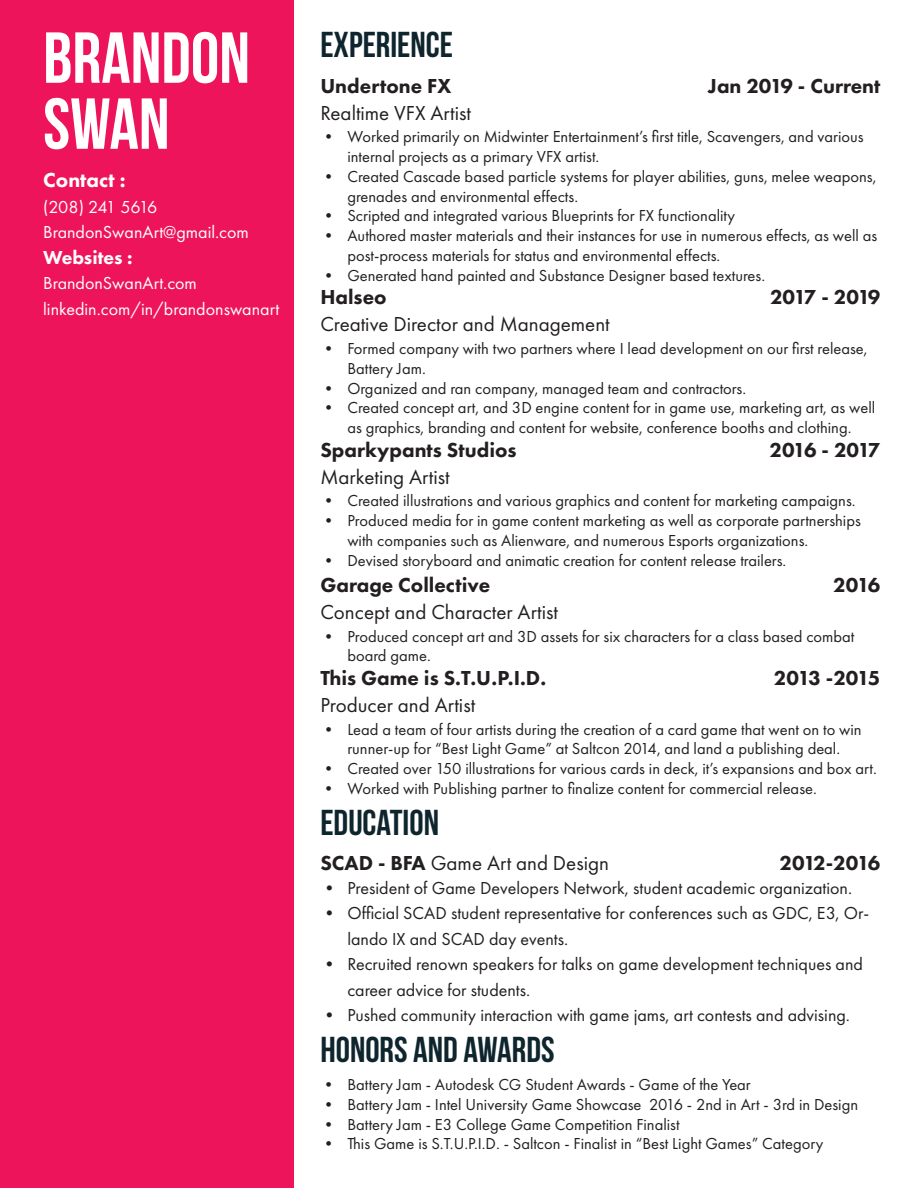
<style>
.page{position:relative;width:918px;height:1188px;background:#fff}
.page>*{position:absolute;margin:0;border:0;box-sizing:border-box;transform-origin:0 0}
.t1{font:72px "Bebas Neue";color:#fff}
.t2{font:36px "Bebas Neue";color:#0f252e}
.t3{font:21px "Futura PT";color:#231f20}
.t4{font:800 21px "Futura PT";color:#231f20}
.t5{font:800 21px "Futura PT";letter-spacing:-.06em;color:#231f20}
.t6{font:800 21px "Futura PT";color:#fff}
.t7{font:800 19.5px "Futura PT";color:#fff}
.t8{font:18px/25.5px "Futura PT";color:#231f20}
.t9{font:18px "Futura PT";color:#fff}
.t10{font:18px "Futura PT";letter-spacing:-.05em;color:#fff}
.t11{font:16.5px/19.8px "Futura PT";color:#231f20}
.s1{font-weight:800}
</style>
<div class="page">
<div style="left:0;top:0;width:293px;height:1187px;background:#ee145b"></div>
<p class="t1" style="left:43px;top:18px;width:208px">BRANDON</p>
<p class="t1" style="left:43px;top:84px;width:128px">SWAN</p>
<p class="t6" style="left:43px;top:167px;width:84px">Contact :</p>
<p class="t10" style="left:43px;top:196px;width:116px">(208) 241 5616</p>
<p class="t9" style="left:43px;top:222px;width:207px">BrandonSwanArt@gmail.com</p>
<p class="t7" style="left:43px;top:245px;width:91px">Websites :</p>
<p class="t9" style="left:43px;top:273px;width:155px">BrandonSwanArt.com</p>
<p class="t9" style="left:43px;top:298px;width:238px">linkedin.com/in/brandonswanart</p>
<p class="t2" style="left:320px;top:25px;width:134px">EXPERIENCE</p>
<p class="t4" style="left:320px;top:72px;width:133px">Undertone FX</p>
<p class="t4" style="left:708px;top:72px;width:174px">Jan 2019 - Current</p>
<p class="t11" style="left:347px;top:127px;width:518px;text-indent:-27px">• Worked primarily on Midwinter Entertainment’s first title, Scavengers, and various internal projects as a primary VFX artist.</p>
<p class="t11" style="left:347px;top:166px;width:531px;text-indent:-27px">• Created Cascade based particle systems for player abilities, guns, melee weapons, grenades and environmental effects.</p>
<p class="t11" style="left:320px;top:206px;width:416px">• Scripted and integrated various Blueprints for FX functionality</p>
<p class="t11" style="left:347px;top:226px;width:531px;text-indent:-27px">• Authored master materials and their instances for use in numerous effects, as well as post-process materials for status and environmental effects.</p>
<p class="t11" style="left:320px;top:265px;width:446px">• Generated hand painted and Substance Designer based textures.</p>
<p class="t3" style="left:320px;top:100px;width:152px">Realtime VFX Artist</p>
<p class="t4" style="left:320px;top:284px;width:68px">Halseo</p>
<p class="t5" style="left:770px;top:284px;width:112px">2017 - 2019</p>
<p class="t11" style="left:347px;top:339px;width:522px;text-indent:-27px">• Formed company with two partners where I lead development on our first release,<br>Battery Jam.</p>
<p class="t11" style="left:320px;top:378px;width:427px">• Organized and ran company, managed team and contractors.</p>
<p class="t11" style="left:320px;top:398px;width:556px;text-align:center">• Created concept art, and 3D engine content for in game use, marketing art, as well as graphics, branding and content for website, conference booths and clothing.</p>
<p class="t3" style="left:320px;top:312px;width:291px">Creative Director and Management</p>
<p class="t4" style="left:320px;top:437px;width:198px">Sparkypants Studios</p>
<p class="t5" style="left:769px;top:437px;width:113px">2016 - 2017</p>
<p class="t11" style="left:320px;top:491px;width:537px">• Created illustrations and various graphics and content for marketing campaigns.</p>
<p class="t11" style="left:347px;top:511px;width:515px;text-indent:-27px">• Produced media for in game content marketing as well as corporate partnerships with companies such as Alienware, and numerous Esports organizations.</p>
<p class="t11" style="left:320px;top:550px;width:467px">• Devised storyboard and animatic creation for content release trailers.</p>
<p class="t3" style="left:320px;top:464px;width:131px">Marketing Artist</p>
<p class="t4" style="left:320px;top:572px;width:171px">Garage Collective</p>
<p class="t4" style="left:833px;top:572px;width:49px">2016</p>
<p class="t11" style="left:347px;top:626px;width:509px;text-indent:-27px">• Produced concept art and 3D assets for six characters for a class based combat board game.</p>
<p class="t3" style="left:320px;top:600px;width:239px">Concept and Character Artist</p>
<p class="t4" style="left:320px;top:665px;width:227px">This Game is S.T.U.P.I.D.</p>
<p class="t5" style="left:774px;top:665px;width:108px">2013 -2015</p>
<p class="t11" style="left:320px;top:719px;width:543px;text-align:center">• Lead a team of four artists during the creation of a card game that went on to win runner-up for “Best Light Game” at Saltcon 2014, and land a publishing deal.</p>
<p class="t11" style="left:320px;top:759px;width:558px">• Created over 150 illustrations for various cards in deck, it’s expansions and box art.</p>
<p class="t11" style="left:320px;top:779px;width:498px">• Worked with Publishing partner to finalize content for commercial release.</p>
<p class="t3" style="left:320px;top:692px;width:156px">Producer and Artist</p>
<p class="t2" style="left:320px;top:802px;width:120px">EDUCATION</p>
<p class="t3" style="left:320px;top:850px;width:290px"><span class="s1">SCAD - BFA</span> Game Art and Design</p>
<p class="t5" style="left:780px;top:850px;width:102px">2012-2016</p>
<p class="t8" style="left:320px;top:875px;width:533px">• President of Game Developers Network, student academic organization.</p>
<p class="t8" style="left:347px;top:900px;width:523px;text-indent:-27px">• Official SCAD student representative for conferences such as GDC, E3, Or&shy;lando IX and SCAD day events.</p>
<p class="t8" style="left:347px;top:951px;width:517px;text-indent:-27px">• Recruited renown speakers for talks on game development techniques and career advice for students.</p>
<p class="t8" style="left:320px;top:1002px;width:531px">• Pushed community interaction with game jams, art contests and advising.</p>
<p class="t2" style="left:320px;top:1029px;width:236px">HONORS AND AWARDS</p>
<p class="t11" style="left:320px;top:1075px;width:432px">• Battery Jam - Autodesk CG Student Awards - Game of the Year</p>
<p class="t11" style="left:320px;top:1094px;width:539px">• Battery Jam - Intel University Game Showcase 2016 - 2nd in Art - 3rd in Design</p>
<p class="t11" style="left:320px;top:1114px;width:361px">• Battery Jam - E3 College Game Competition Finalist</p>
<p class="t11" style="left:320px;top:1134px;width:505px">• This Game is S.T.U.P.I.D. - Saltcon - Finalist in “Best Light Games” Category</p>
</div>
